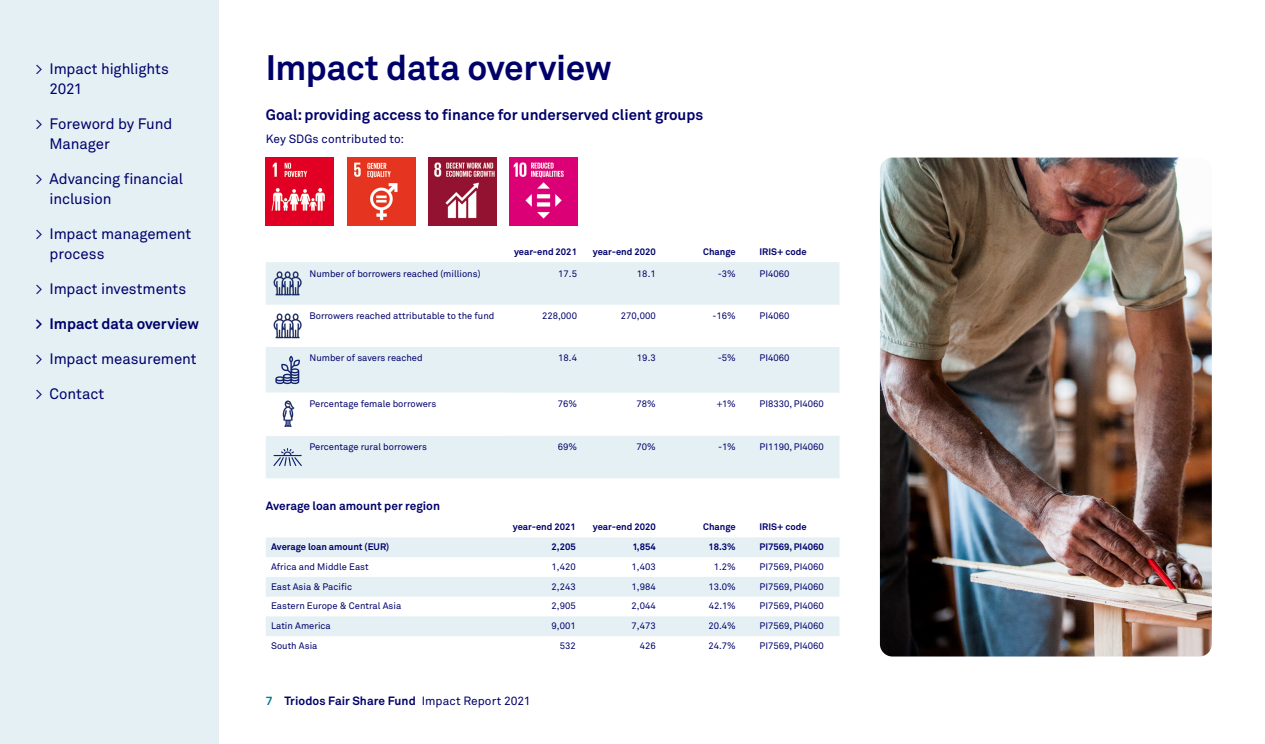
<style>
.page{position:relative;width:1265px;height:744px;background:#fff}
.page>*{position:absolute;margin:0;border:0;box-sizing:border-box;transform-origin:0 0}
.Hoofkop{font:700 35px "Akkurat Pro";letter-spacing:-.01em;color:#00006b}
.Hoofkop-2{font:15px/20px "Akkurat Pro";letter-spacing:-.005em;color:#00006b}
.Heading_Bold_12_14{font:700 15px "Akkurat Pro";color:#00006b}
.Hoofkop-3{font:700 15px "Akkurat Pro";letter-spacing:-.005em;color:#00006b}
.Body_Bold_9_5_12{font:700 11.88px "Akkurat Pro";color:#00006b}
.Platte_tekst{font:11.88px "Akkurat Pro";letter-spacing:.005em;color:#00006b}
.Table_Regular_7_5{font:9.38px "Akkurat Pro";color:#00006b}
.Table_Regular_7_5-2{font:700 9.38px "Akkurat Pro";color:#00006b}
.s1{color:#007997}
.s2{font-weight:400}
</style>
<div class="page">
<div style="left:0;top:0;width:219px;height:744px;background:#e5f0f4"></div>
<svg style="left:266px;top:262px;width:574px;height:216px;fill:#e5f0f4"></svg>
<svg style="left:266px;top:393px;width:244px;height:43px"></svg>
<img style="left:273px;top:269px;width:29px;height:28px">
<img style="left:273px;top:312px;width:29px;height:28px">
<svg style="left:275px;top:356px;width:25px;height:28px"></svg>
<img style="left:276px;top:400px;width:23px;height:29px">
<svg style="left:273px;top:448px;width:29px;height:18px"></svg>
<svg style="left:266px;top:537px;width:574px;height:99px;fill:#e5f0f4"></svg>
<img style="left:266px;top:157px;width:67px;height:68px">
<img style="left:348px;top:157px;width:67px;height:68px">
<img style="left:429px;top:157px;width:67px;height:68px">
<img style="left:510px;top:157px;width:67px;height:68px">
<img style="left:880px;top:158px;width:332px;height:498px">
<p class="Hoofkop-2" style="left:50px;top:59px;width:121px;text-indent:-14px">&gt; Impact highlights<br>2021</p>
<p class="Hoofkop-2" style="left:50px;top:114px;width:124px;text-indent:-14px">&gt; Foreword by Fund<br>Manager</p>
<p class="Hoofkop-2" style="left:50px;top:169px;width:135px;text-indent:-14px">&gt; Advancing financial inclusion</p>
<p class="Hoofkop-2" style="left:50px;top:224px;width:143px;text-indent:-14px">&gt; Impact management process</p>
<p class="Hoofkop-2" style="left:35px;top:279px;width:152px">&gt; Impact investments</p>
<p class="Hoofkop-3" style="left:35px;top:314px;width:165px">&gt; Impact data overview</p>
<p class="Hoofkop-2" style="left:35px;top:349px;width:163px">&gt; Impact measurement</p>
<p class="Hoofkop-2" style="left:35px;top:384px;width:70px">&gt; Contact</p>
<p class="Hoofkop" style="left:266px;top:46px;width:347px">Impact data overview</p>
<p class="Heading_Bold_12_14" style="left:266px;top:105px;width:439px">Goal: providing access to finance for underserved client groups</p>
<p class="Platte_tekst" style="left:266px;top:131px;width:140px">Key SDGs contributed to:</p>
<p class="Table_Regular_7_5-2" style="left:514px;top:246px;width:64px">year-end 2021</p>
<p class="Table_Regular_7_5-2" style="left:593px;top:246px;width:64px">year-end 2020</p>
<p class="Table_Regular_7_5-2" style="left:703px;top:246px;width:34px">Change</p>
<p class="Table_Regular_7_5-2" style="left:760px;top:246px;width:49px">IRIS+ code</p>
<p class="Table_Regular_7_5" style="left:310px;top:268px;width:172px">Number of borrowers reached (millions)</p>
<p class="Table_Regular_7_5" style="left:558px;top:268px;width:20px">17.5</p>
<p class="Table_Regular_7_5" style="left:637px;top:268px;width:20px">18.1</p>
<p class="Table_Regular_7_5" style="left:718px;top:268px;width:20px">-3%</p>
<p class="Table_Regular_7_5" style="left:760px;top:268px;width:31px">PI4060</p>
<p class="Table_Regular_7_5" style="left:310px;top:310px;width:186px">Borrowers reached attributable to the fund</p>
<p class="Table_Regular_7_5" style="left:542px;top:310px;width:36px">228,000</p>
<p class="Table_Regular_7_5" style="left:621px;top:310px;width:36px">270,000</p>
<p class="Table_Regular_7_5" style="left:712px;top:310px;width:25px">-16%</p>
<p class="Table_Regular_7_5" style="left:760px;top:310px;width:31px">PI4060</p>
<p class="Table_Regular_7_5" style="left:310px;top:353px;width:115px">Number of savers reached</p>
<p class="Table_Regular_7_5" style="left:558px;top:353px;width:20px">18.4</p>
<p class="Table_Regular_7_5" style="left:637px;top:353px;width:20px">19.3</p>
<p class="Table_Regular_7_5" style="left:718px;top:353px;width:20px">-5%</p>
<p class="Table_Regular_7_5" style="left:760px;top:353px;width:31px">PI4060</p>
<p class="Table_Regular_7_5" style="left:310px;top:398px;width:128px">Percentage female borrowers</p>
<p class="Table_Regular_7_5" style="left:558px;top:398px;width:21px">76%</p>
<p class="Table_Regular_7_5" style="left:636px;top:398px;width:21px">78%</p>
<p class="Table_Regular_7_5" style="left:717px;top:398px;width:21px">+1%</p>
<p class="Table_Regular_7_5" style="left:760px;top:398px;width:66px">PI8330, PI4060</p>
<p class="Table_Regular_7_5" style="left:310px;top:441px;width:119px">Percentage rural borrowers</p>
<p class="Table_Regular_7_5" style="left:558px;top:441px;width:21px">69%</p>
<p class="Table_Regular_7_5" style="left:636px;top:441px;width:21px">70%</p>
<p class="Table_Regular_7_5" style="left:718px;top:441px;width:19px">-1%</p>
<p class="Table_Regular_7_5" style="left:760px;top:441px;width:66px">PI1190, PI4060</p>
<p class="Body_Bold_9_5_12" style="left:266px;top:498px;width:176px">Average loan amount per region</p>
<p class="Table_Regular_7_5-2" style="left:513px;top:521px;width:64px">year-end 2021</p>
<p class="Table_Regular_7_5-2" style="left:593px;top:521px;width:64px">year-end 2020</p>
<p class="Table_Regular_7_5-2" style="left:703px;top:521px;width:34px">Change</p>
<p class="Table_Regular_7_5-2" style="left:760px;top:521px;width:49px">IRIS+ code</p>
<p class="Table_Regular_7_5-2" style="left:271px;top:541px;width:120px">Average loan amount (EUR)</p>
<p class="Table_Regular_7_5-2" style="left:552px;top:541px;width:26px">2,205</p>
<p class="Table_Regular_7_5-2" style="left:632px;top:541px;width:25px">1,854</p>
<p class="Table_Regular_7_5-2" style="left:709px;top:541px;width:29px">18.3%</p>
<p class="Table_Regular_7_5-2" style="left:760px;top:541px;width:66px">PI7569, PI4060</p>
<p class="Table_Regular_7_5" style="left:271px;top:561px;width:99px">Africa and Middle East</p>
<p class="Table_Regular_7_5" style="left:552px;top:561px;width:26px">1,420</p>
<p class="Table_Regular_7_5" style="left:632px;top:561px;width:26px">1,403</p>
<p class="Table_Regular_7_5" style="left:714px;top:561px;width:24px">1.2%</p>
<p class="Table_Regular_7_5" style="left:760px;top:561px;width:66px">PI7569, PI4060</p>
<p class="Table_Regular_7_5" style="left:271px;top:581px;width:82px">East Asia &amp; Pacific</p>
<p class="Table_Regular_7_5" style="left:552px;top:581px;width:26px">2,243</p>
<p class="Table_Regular_7_5" style="left:632px;top:581px;width:26px">1,984</p>
<p class="Table_Regular_7_5" style="left:708px;top:581px;width:29px">13.0%</p>
<p class="Table_Regular_7_5" style="left:760px;top:581px;width:66px">PI7569, PI4060</p>
<p class="Table_Regular_7_5" style="left:271px;top:600px;width:132px">Eastern Europe &amp; Central Asia</p>
<p class="Table_Regular_7_5" style="left:552px;top:600px;width:26px">2,905</p>
<p class="Table_Regular_7_5" style="left:632px;top:600px;width:26px">2,044</p>
<p class="Table_Regular_7_5" style="left:709px;top:600px;width:28px">42.1%</p>
<p class="Table_Regular_7_5" style="left:760px;top:600px;width:66px">PI7569, PI4060</p>
<p class="Table_Regular_7_5" style="left:271px;top:620px;width:61px">Latin America</p>
<p class="Table_Regular_7_5" style="left:552px;top:620px;width:26px">9,001</p>
<p class="Table_Regular_7_5" style="left:632px;top:620px;width:26px">7,473</p>
<p class="Table_Regular_7_5" style="left:708px;top:620px;width:29px">20.4%</p>
<p class="Table_Regular_7_5" style="left:760px;top:620px;width:66px">PI7569, PI4060</p>
<p class="Table_Regular_7_5" style="left:271px;top:640px;width:48px">South Asia</p>
<p class="Table_Regular_7_5" style="left:560px;top:640px;width:18px">532</p>
<p class="Table_Regular_7_5" style="left:640px;top:640px;width:18px">426</p>
<p class="Table_Regular_7_5" style="left:708px;top:640px;width:29px">24.7%</p>
<p class="Table_Regular_7_5" style="left:760px;top:640px;width:66px">PI7569, PI4060</p>
<p class="Body_Bold_9_5_12" style="left:266px;top:693px;width:266px"><span class="s1">7</span> Triodos Fair Share Fund <span class="s2">Impact Report 2021</span></p>
</div>
